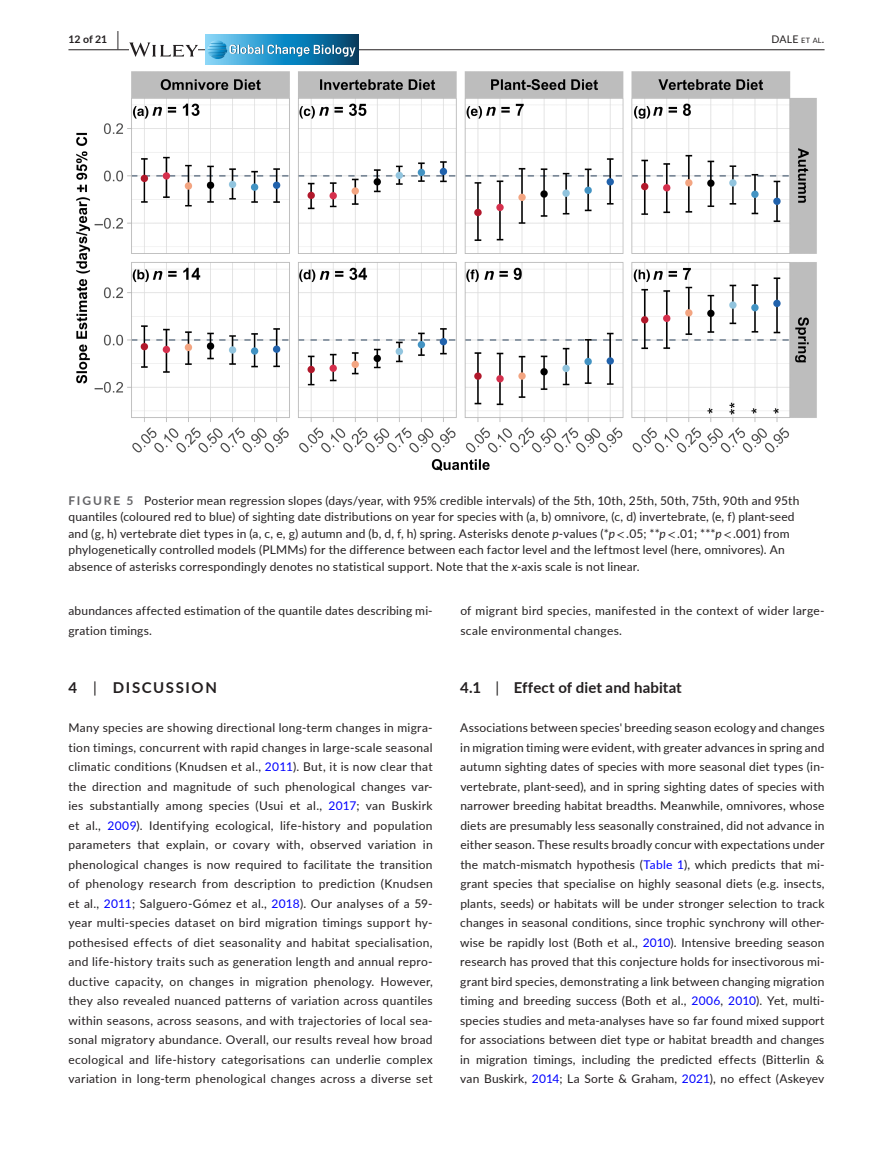
<style>
.page{position:relative;width:893px;height:1174px;background:#fff}
.page>*{position:absolute;margin:0;border:0;box-sizing:border-box;transform-origin:0 0}
.t1{font:700 15px "Lato";letter-spacing:.01em;color:#231f20}
.t2{font:700 15px "Lato";letter-spacing:.11em;color:#231f20}
.t3{font:12px/19.5px "Lato";letter-spacing:.015em;color:#231f20}
.t4{font:10.5px "Lato";color:#231f20}
.t5{font:700 10.5px "Lato";color:#231f20}
.s1{font-size:19.5px}
.s2{font-size:7.35px}
.s3{font-weight:700;color:#636366}
.s4{font-style:italic}
.s5{font-family:"STIX"}
.s6{font-weight:400}
.s7{color:#00f}
</style>
<div class="page">
<hr style="left:68px;top:49px;width:756px;height:1px;background:#231f20">
<svg style="left:129px;top:42px;width:69px;height:15px"></svg>
<svg style="left:206px;top:64px;width:153px;height:1px"></svg>
<svg style="left:206px;top:35px;width:153px;height:29px;background:#298aba"></svg>
<svg style="left:207px;top:40px;width:149px;height:19px;background:#4799c2"></svg>
<img style="left:76px;top:71px;width:741px;height:400px">
<p class="t5" style="left:68px;top:31px;width:52px">12 of 21 <span class="s1">|</span></p>
<p class="t4" style="left:771px;top:31px;width:54px">DALE <span class="s2">et al</span>.</p>
<p class="t3" style="left:68px;top:492px;width:732px;line-height:16.5px"><span class="s3">FIGURE 5</span> Posterior mean regression slopes (days/year, with 95% credible intervals) of the 5th, 10th, 25th, 50th, 75th, 90th and 95th quantiles (coloured red to blue) of sighting date distributions on year for species with (a, b) omnivore, (c, d) invertebrate, (e, f) plant-seed and (g, h) vertebrate diet types in (a, c, e, g) autumn and (b, d, f, h) spring. Asterisks denote <span class="s4">p</span>-values (*<span class="s4">p</span><span class="s5">&lt;</span> .05; **<span class="s4">p</span><span class="s5">&lt;</span> .01; ***<span class="s4">p</span><span class="s5">&lt;</span> .001) from phylogenetically controlled models (PLMMs) for the difference between each factor level and the leftmost level (here, omnivores). An absence of asterisks correspondingly denotes no statistical support. Note that the <span class="s4">x</span>-axis scale is not linear.</p>
<p class="t3" style="left:68px;top:600px;width:366px">abundances affected estimation of the quantile dates describing mi&shy;gration timings.</p>
<p class="t2" style="left:68px;top:677px;width:150px">4 <span class="s6">|</span> DISCUSSION</p>
<p class="t3" style="left:68px;top:717px;width:366px;text-align:justify">Many species are showing directional long-term changes in migra&shy;tion timings, concurrent with rapid changes in large-scale seasonal climatic conditions (Knudsen et al., <span class="s7">2011</span>). But, it is now clear that the direction and magnitude of such phenological changes var&shy;ies substantially among species (Usui et al., <span class="s7">2017</span>; van Buskirk et al., <span class="s7">2009</span>). Identifying ecological, life-history and population parameters that explain, or covary with, observed variation in phenological changes is now required to facilitate the transition of phenology research from description to prediction (Knudsen et al., <span class="s7">2011</span>; Salguero-Gómez et al., <span class="s7">2018</span>). Our analyses of a 59- year multi-species dataset on bird migration timings support hy&shy;pothesised effects of diet seasonality and habitat specialisation, and life-history traits such as generation length and annual repro&shy;ductive capacity, on changes in migration phenology. However, they also revealed nuanced patterns of variation across quantiles within seasons, across seasons, and with trajectories of local sea&shy;sonal migratory abundance. Overall, our results reveal how broad ecological and life-history categorisations can underlie complex variation in long-term phenological changes across a diverse set</p>
<p class="t3" style="left:460px;top:600px;width:366px">of migrant bird species, manifested in the context of wider large&shy;scale environmental changes.</p>
<p class="t1" style="left:460px;top:677px;width:223px">4.1 <span class="s6">|</span> Effect of diet and habitat</p>
<p class="t3" style="left:460px;top:717px;width:366px;text-align:justify">Associations between species' breeding season ecology and changes in migration timing were evident, with greater advances in spring and autumn sighting dates of species with more seasonal diet types (in&shy;vertebrate, plant-seed), and in spring sighting dates of species with narrower breeding habitat breadths. Meanwhile, omnivores, whose diets are presumably less seasonally constrained, did not advance in either season. These results broadly concur with expectations under the match-mismatch hypothesis (<span class="s7">Table 1</span>), which predicts that mi&shy;grant species that specialise on highly seasonal diets (e.g. insects, plants, seeds) or habitats will be under stronger selection to track changes in seasonal conditions, since trophic synchrony will other&shy;wise be rapidly lost (Both et al., <span class="s7">2010</span>). Intensive breeding season research has proved that this conjecture holds for insectivorous mi&shy;grant bird species, demonstrating a link between changing migration timing and breeding success (Both et al., <span class="s7">2006</span>, <span class="s7">2010</span>). Yet, multi&shy;species studies and meta-analyses have so far found mixed support for associations between diet type or habitat breadth and changes in migration timings, including the predicted effects (Bitterlin &amp; van Buskirk, <span class="s7">2014</span>; La Sorte &amp; Graham, <span class="s7">2021</span>), no effect (Askeyev</p>
</div>
